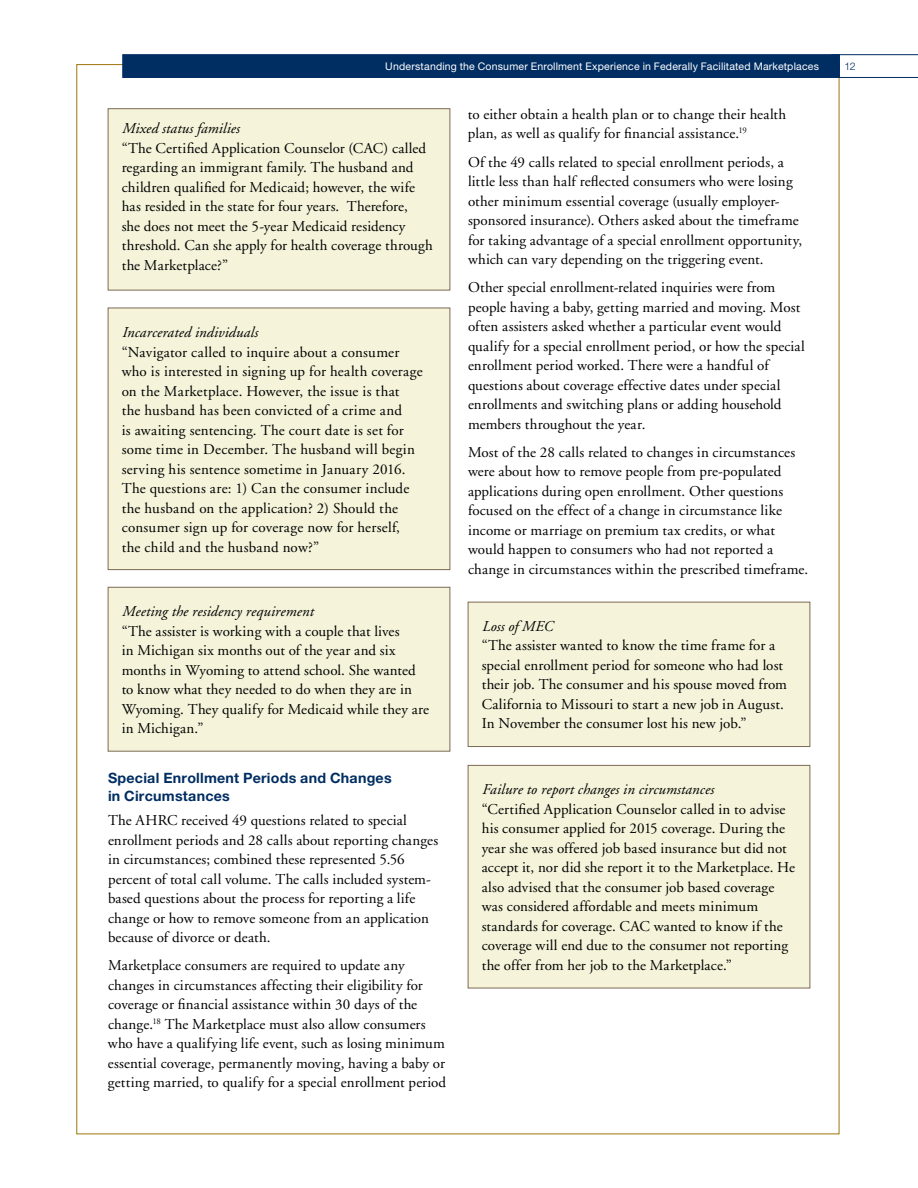
<style>
.page{position:relative;width:918px;height:1188px;background:#fff}
.page>*{position:absolute;margin:0;border:0;box-sizing:border-box;transform-origin:0 0}
.t1{font:15px/19.5px "Adobe Garamond";letter-spacing:.01em;color:#000}
.t2{font:italic 15px "Adobe Garamond";letter-spacing:.005em;color:#000}
.t3{font:700 14.25px/18px "Helvetica Neue";letter-spacing:.015em;color:#002d62}
.t4{font:10.5px "Helvetica Neue";letter-spacing:.02em;color:#fff}
.t5{font:300 10.5px "Helvetica Neue";color:#002d62}
</style>
<div class="page">
<svg style="left:840px;top:54px;width:78px;height:24px"></svg>
<div style="left:122px;top:54px;width:718px;height:24px;background:#002d62;border:1px solid #002d62"></div>
<div style="left:108px;top:109px;width:342px;height:181px;background:#f5f4da"></div>
<div style="left:108px;top:109px;width:342px;height:181px;border:1px solid #7c6a55"></div>
<div style="left:108px;top:308px;width:342px;height:262px;background:#f5f4da"></div>
<div style="left:108px;top:308px;width:342px;height:262px;border:1px solid #7c6a55"></div>
<div style="left:108px;top:587px;width:342px;height:164px;background:#f5f4da"></div>
<div style="left:108px;top:587px;width:342px;height:164px;border:1px solid #7c6a55"></div>
<div style="left:468px;top:602px;width:342px;height:145px;background:#f5f4da"></div>
<div style="left:468px;top:602px;width:342px;height:145px;border:1px solid #7c6a55"></div>
<div style="left:468px;top:765px;width:342px;height:223px;background:#f5f4da"></div>
<div style="left:468px;top:765px;width:342px;height:223px;border:1px solid #7c6a55"></div>
<p class="t4" style="left:385px;top:60px;width:435px">Understanding the Consumer Enrollment Experience in Federally Facilitated Marketplaces</p>
<p class="t5" style="left:844px;top:59px;width:13px">12</p>
<p class="t2" style="left:122px;top:121px;width:119px">Mixed status families</p>
<p class="t1" style="left:122px;top:139px;width:313px">“The Certified Application Counselor (CAC) called regarding an immigrant family. The husband and children qualified for Medicaid; however, the wife has resided in the state for four years. Therefore,<br>she does not meet the 5-year Medicaid residency threshold. Can she apply for health coverage through the Marketplace?”</p>
<p class="t2" style="left:122px;top:324px;width:138px">Incarcerated individuals</p>
<p class="t1" style="left:122px;top:342px;width:303px">“Navigator called to inquire about a consumer who is interested in signing up for health coverage on the Marketplace. However, the issue is that<br>the husband has been convicted of a crime and<br>is awaiting sentencing. The court date is set for some time in December. The husband will begin serving his sentence sometime in January 2016.<br>The questions are: 1) Can the consumer include the husband on the application? 2) Should the consumer sign up for coverage now for herself,<br>the child and the husband now?”</p>
<p class="t2" style="left:122px;top:603px;width:193px">Meeting the residency requirement</p>
<p class="t1" style="left:122px;top:621px;width:309px">“The assister is working with a couple that lives<br>in Michigan six months out of the year and six months in Wyoming to attend school. She wanted to know what they needed to do when they are in Wyoming. They qualify for Medicaid while they are in Michigan.”</p>
<p class="t3" style="left:108px;top:769px;width:285px">Special Enrollment Periods and Changes in Circumstances</p>
<p class="t1" style="left:108px;top:811px;width:332px">The AHRC received 49 questions related to special enrollment periods and 28 calls about reporting changes in circumstances; combined these represented 5.56 percent of total call volume. The calls included system&shy;based questions about the process for reporting a life change or how to remove someone from an application because of divorce or death.</p>
<p class="t1" style="left:108px;top:956px;width:340px">Marketplace consumers are required to update any changes in circumstances affecting their eligibility for coverage or financial assistance within 30 days of the change.<sup>18</sup> The Marketplace must also allow consumers who have a qualifying life event, such as losing minimum essential coverage, permanently moving, having a baby or getting married, to qualify for a special enrollment period</p>
<p class="t1" style="left:468px;top:105px;width:320px">to either obtain a health plan or to change their health plan, as well as qualify for financial assistance.<sup>19</sup></p>
<p class="t1" style="left:468px;top:152px;width:336px">Of the 49 calls related to special enrollment periods, a little less than half reflected consumers who were losing other minimum essential coverage (usually employer&shy;sponsored insurance). Others asked about the timeframe for taking advantage of a special enrollment opportunity, which can vary depending on the triggering event.</p>
<p class="t1" style="left:468px;top:278px;width:338px">Other special enrollment-related inquiries were from people having a baby, getting married and moving. Most often assisters asked whether a particular event would qualify for a special enrollment period, or how the special enrollment period worked. There were a handful of questions about coverage effective dates under special enrollments and switching plans or adding household members throughout the year.</p>
<p class="t1" style="left:468px;top:443px;width:342px">Most of the 28 calls related to changes in circumstances were about how to remove people from pre-populated applications during open enrollment. Other questions focused on the effect of a change in circumstance like income or marriage on premium tax credits, or what would happen to consumers who had not reported a change in circumstances within the prescribed timeframe.</p>
<p class="t2" style="left:482px;top:618px;width:73px">Loss of MEC</p>
<p class="t1" style="left:482px;top:636px;width:307px">“The assister wanted to know the time frame for a special enrollment period for someone who had lost their job. The consumer and his spouse moved from California to Missouri to start a new job in August.<br>In November the consumer lost his new job.”</p>
<p class="t2" style="left:482px;top:782px;width:233px">Failure to report changes in circumstances</p>
<p class="t1" style="left:482px;top:800px;width:315px">“Certified Application Counselor called in to advise his consumer applied for 2015 coverage. During the year she was offered job based insurance but did not accept it, nor did she report it to the Marketplace. He also advised that the consumer job based coverage was considered affordable and meets minimum standards for coverage. CAC wanted to know if the coverage will end due to the consumer not reporting the offer from her job to the Marketplace.”</p>
</div>
